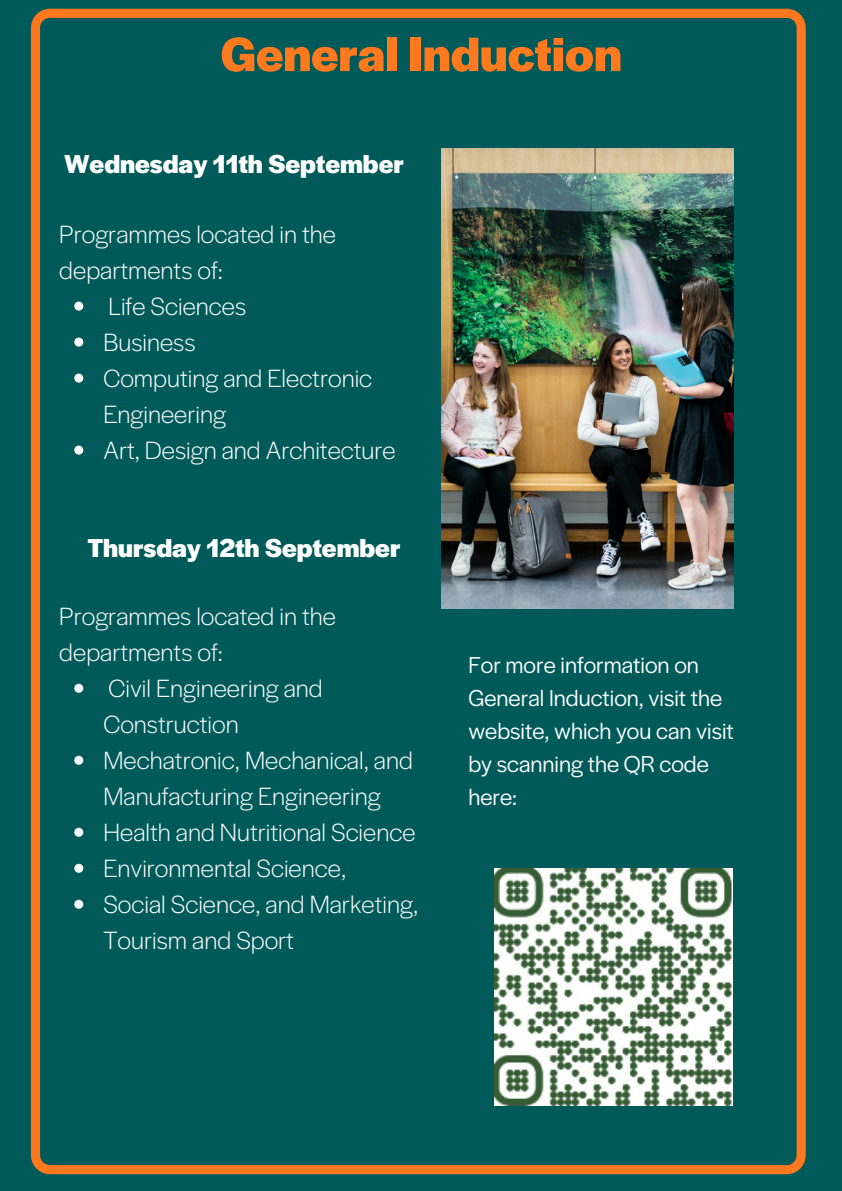
<style>
.page{position:relative;width:842px;height:1191px;background:#005a5a}
.page>*{position:absolute;margin:0;border:0;box-sizing:border-box;transform-origin:0 0}
.t1{font:700 50px "Halyard Display";color:#ff791e}
.t2{font:700 27px "Halyard Display";color:#fff}
.t3{font:300 26px/36px "Halyard Display";color:#fff}
.t4{font:24px/33px "Halyard Display";color:#fff}
</style>
<div class="page">
<img style="left:441px;top:149px;width:292px;height:460px">
<img style="left:494px;top:869px;width:239px;height:237px">
<svg style="left:74px;top:302px;width:9px;height:9px"></svg>
<svg style="left:74px;top:338px;width:9px;height:9px"></svg>
<svg style="left:74px;top:374px;width:9px;height:9px"></svg>
<svg style="left:74px;top:446px;width:9px;height:9px"></svg>
<svg style="left:74px;top:684px;width:9px;height:9px"></svg>
<svg style="left:74px;top:756px;width:9px;height:9px"></svg>
<svg style="left:74px;top:828px;width:9px;height:9px"></svg>
<svg style="left:74px;top:864px;width:9px;height:9px"></svg>
<svg style="left:74px;top:900px;width:9px;height:9px"></svg>
<p class="t1" style="left:220px;top:17px;width:403px">General Induction</p>
<p class="t2" style="left:64px;top:144px;width:341px">Wednesday 11th September</p>
<h3 class="t3" style="left:59px;top:215px;width:278px">Programmes located in the departments of:</h3>
<p class="t3" style="left:109px;top:287px;width:139px">Life Sciences</p>
<p class="t3" style="left:103px;top:323px;width:93px">Business</p>
<p class="t3" style="left:103px;top:359px;width:270px">Computing and Electronic<br>Engineering</p>
<p class="t3" style="left:103px;top:431px;width:294px">Art, Design and Architecture</p>
<p class="t2" style="left:87px;top:528px;width:314px">Thursday 12th September</p>
<h2 class="t3" style="left:59px;top:597px;width:278px">Programmes located in the departments of:</h2>
<h3 class="t3" style="left:103px;top:669px;width:221px">Civil Engineering and<br>Construction</h3>
<p class="t3" style="left:103px;top:741px;width:311px">Mechatronic, Mechanical, and<br>Manufacturing Engineering</p>
<p class="t3" style="left:103px;top:813px;width:313px">Health and Nutritional Science</p>
<p class="t3" style="left:103px;top:849px;width:244px">Environmental Science,</p>
<p class="t3" style="left:103px;top:885px;width:316px">Social Science, and Marketing,<br>Tourism and Sport</p>
<p class="t4" style="left:468px;top:647px;width:267px">For more information on<br>General Induction, visit the website, which you can visit by scanning the QR code here:</p>
</div>
